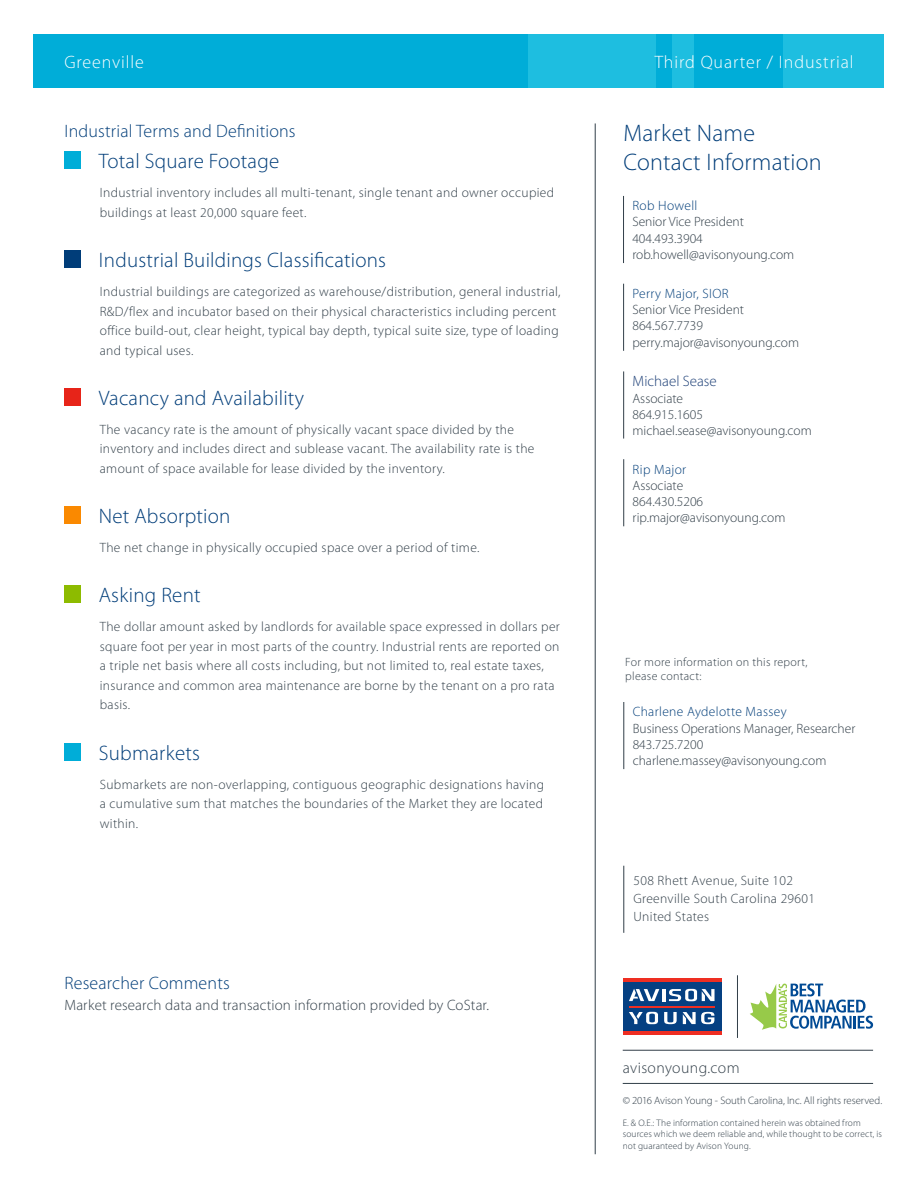
<style>
.page{position:relative;width:918px;height:1188px;background:#fff}
.page>*{position:absolute;margin:0;border:0;box-sizing:border-box;transform-origin:0 0}
._16pt_Left{font:300 24px "Myriad Pro";letter-spacing:.01em;color:#003d79}
._14pt_Left{font:300 21px "Myriad Pro";letter-spacing:.01em;color:#003d79}
.Paragraph_Header_12p{font:300 18px "Myriad Pro";letter-spacing:.01em;color:#003d79}
.Subtitle_12pt_Right{font:300 18px "Myriad Pro";letter-spacing:.05em;color:#fff}
.Subtitle_12pt_Left{font:300 18px "Myriad Pro";letter-spacing:.05em;color:#fff}
.t1{font:300 15.75px "Myriad Pro";letter-spacing:.025em;color:#313e48}
.Body_10pt{font:300 15px "Myriad Pro";letter-spacing:.01em;color:#313e48}
.t2{font:300 15px "Myriad Pro";color:#1b3e76}
.Body_9pt{font:300 13.5px/19.5px "Myriad Pro";letter-spacing:.025em;color:#313e48}
.Body_9pt-2{font:300 13.5px/16.2px "Myriad Pro";color:#313e48}
._9pt_Left{font:300 13.5px "Myriad Pro";letter-spacing:.025em;color:#313e48}
._9pt_Left_Dk_Blue{font:300 13.5px "Myriad Pro";letter-spacing:.025em;color:#003d79}
._8pt_Left{font:300 12px/14.4px "Myriad Pro";letter-spacing:.025em;color:#313e48}
.t3{font:300 10.8px "Myriad Pro";color:#313e48}
.t4{font:300 9.45px/11.2px "Myriad Pro";letter-spacing:.01em;color:#313e48}
</style>
<div class="page">
<hr style="left:595px;top:123px;width:1px;height:1031px;background:#313e48">
<hr style="left:623px;top:1083px;width:250px;height:1px;background:#313e48">
<hr style="left:623px;top:1050px;width:250px;height:1px;background:#313e48">
<svg style="left:750px;top:983px;width:123px;height:47px"></svg>
<div style="left:623px;top:982px;width:99px;height:49px;background:#054082"></div>
<svg style="left:629px;top:989px;width:86px;height:12px"></svg>
<svg style="left:629px;top:1012px;width:29px;height:12px"></svg>
<svg style="left:664px;top:1012px;width:13px;height:12px"></svg>
<svg style="left:683px;top:1012px;width:31px;height:12px"></svg>
<hr style="left:623px;top:1031px;width:99px;height:4px;background:#ee2e22">
<hr style="left:623px;top:979px;width:99px;height:3px;background:#ee2e22">
<hr style="left:629px;top:1006px;width:86px;height:1px;background:#ee2e22">
<hr style="left:737px;top:975px;width:1px;height:63px;background:#313e48">
<div style="left:34px;top:34px;width:850px;height:54px;background:#00add8"></div>
<div style="left:672px;top:34px;width:21px;height:54px;background:#1ebee0"></div>
<div style="left:783px;top:34px;width:101px;height:54px;background:#1ebee0"></div>
<div style="left:528px;top:34px;width:128px;height:54px;background:#1ebee0"></div>
<hr style="left:623px;top:702px;width:1px;height:67px;background:#313e48">
<hr style="left:623px;top:866px;width:1px;height:67px;background:#313e48">
<hr style="left:623px;top:196px;width:1px;height:67px;background:#313e48">
<hr style="left:623px;top:284px;width:1px;height:67px;background:#313e48">
<hr style="left:623px;top:371px;width:1px;height:68px;background:#313e48">
<hr style="left:623px;top:459px;width:1px;height:67px;background:#313e48">
<div style="left:64px;top:151px;width:17px;height:18px;background:#00add8"></div>
<div style="left:64px;top:250px;width:17px;height:18px;background:#003d79"></div>
<div style="left:64px;top:388px;width:17px;height:18px;background:#e72419"></div>
<div style="left:64px;top:506px;width:17px;height:18px;background:#fa8900"></div>
<div style="left:64px;top:585px;width:17px;height:18px;background:#8dbb00"></div>
<div style="left:64px;top:743px;width:17px;height:18px;background:#00add8"></div>
<p class="Subtitle_12pt_Left" style="left:64px;top:51px;width:81px">Greenville</p>
<p class="Subtitle_12pt_Right" style="left:655px;top:51px;width:200px">Third Quarter / Industrial</p>
<p class="Paragraph_Header_12p" style="left:64px;top:120px;width:233px">Industrial Terms and Definitions</p>
<p class="_14pt_Left" style="left:99px;top:149px;width:182px">Total Square Footage</p>
<p class="Body_9pt" style="left:100px;top:183px;width:456px">Industrial inventory includes all multi-tenant, single tenant and owner occupied buildings at least 20,000 square feet.</p>
<p class="_14pt_Left" style="left:99px;top:247px;width:289px">Industrial Buildings Classifications</p>
<p class="Body_9pt" style="left:100px;top:282px;width:462px">Industrial buildings are categorized as warehouse/distribution, general industrial, R&amp;D/flex and incubator based on their physical characteristics including percent office build-out, clear height, typical bay depth, typical suite size, type of loading and typical uses.</p>
<p class="_14pt_Left" style="left:99px;top:385px;width:207px">Vacancy and Availability</p>
<p class="Body_9pt" style="left:100px;top:420px;width:436px">The vacancy rate is the amount of physically vacant space divided by the inventory and includes direct and sublease vacant. The availability rate is the amount of space available for lease divided by the inventory.</p>
<p class="_14pt_Left" style="left:99px;top:503px;width:133px">Net Absorption</p>
<p class="Body_9pt" style="left:100px;top:538px;width:381px">The net change in physically occupied space over a period of time.</p>
<p class="_14pt_Left" style="left:99px;top:583px;width:103px">Asking Rent</p>
<p class="Body_9pt" style="left:100px;top:617px;width:462px">The dollar amount asked by landlords for available space expressed in dollars per square foot per year in most parts of the country. Industrial rents are reported on a triple net basis where all costs including, but not limited to, real estate taxes, insurance and common area maintenance are borne by the tenant on a pro rata basis.</p>
<p class="_14pt_Left" style="left:99px;top:740px;width:103px">Submarkets</p>
<p class="Body_9pt" style="left:100px;top:774px;width:446px;text-align:justify">Submarkets are non-overlapping, contiguous geographic designations having a cumulative sum that matches the boundaries of the Market they are located within.</p>
<p class="Paragraph_Header_12p" style="left:64px;top:972px;width:167px">Researcher Comments</p>
<p class="Body_10pt" style="left:64px;top:996px;width:426px">Market research data and transaction information provided by CoStar.</p>
<p class="_16pt_Left" style="left:623px;top:119px;width:133px">Market Name</p>
<p class="_16pt_Left" style="left:623px;top:148px;width:200px">Contact Information</p>
<p class="_9pt_Left_Dk_Blue" style="left:632px;top:198px;width:67px">Rob Howell</p>
<p class="Body_9pt-2" style="left:632px;top:214px;width:113px">Senior Vice President<br>404.493.3904</p>
<p class="Body_9pt-2" style="left:632px;top:246px;width:164px">rob.howell@avisonyoung.com</p>
<p class="_9pt_Left_Dk_Blue" style="left:632px;top:285px;width:98px">Perry Major, SIOR</p>
<p class="Body_9pt-2" style="left:632px;top:301px;width:113px">Senior Vice President<br>864.567.7739</p>
<p class="Body_9pt-2" style="left:632px;top:334px;width:168px">perry.major@avisonyoung.com</p>
<p class="t2" style="left:633px;top:372px;width:86px">Michael Sease</p>
<p class="Body_9pt-2" style="left:633px;top:390px;width:72px">Associate<br>864.915.1605</p>
<p class="Body_9pt-2" style="left:633px;top:422px;width:181px">michael.sease@avisonyoung.com</p>
<p class="_9pt_Left_Dk_Blue" style="left:633px;top:461px;width:55px">Rip Major</p>
<p class="Body_9pt-2" style="left:633px;top:477px;width:72px">Associate<br>864.430.5206</p>
<p class="Body_9pt-2" style="left:633px;top:509px;width:154px">rip.major@avisonyoung.com</p>
<p class="_8pt_Left" style="left:625px;top:654px;width:184px">For more information on this report, please contact:</p>
<p class="_9pt_Left_Dk_Blue" style="left:633px;top:704px;width:155px">Charlene Aydelotte Massey</p>
<p class="Body_9pt-2" style="left:633px;top:720px;width:224px">Business Operations Manager, Researcher<br>843.725.7200</p>
<p class="Body_9pt-2" style="left:633px;top:752px;width:195px">charlene.massey@avisonyoung.com</p>
<p class="_9pt_Left" style="left:633px;top:872px;width:161px">508 Rhett Avenue, Suite 102</p>
<p class="_9pt_Left" style="left:633px;top:890px;width:183px">Greenville South Carolina 29601</p>
<p class="_9pt_Left" style="left:633px;top:908px;width:77px">United States</p>
<p class="t1" style="left:623px;top:1058px;width:118px">avisonyoung.com</p>
<p class="t3" style="left:623px;top:1094px;width:261px">© 2016 Avison Young - South Carolina, Inc. All rights reserved.</p>
<p class="t4" style="left:623px;top:1117px;width:261px">E. &amp; O.E.: The information contained herein was obtained from sources which we deem reliable and, while thought to be correct, is not guaranteed by Avison Young.</p>
</div>
